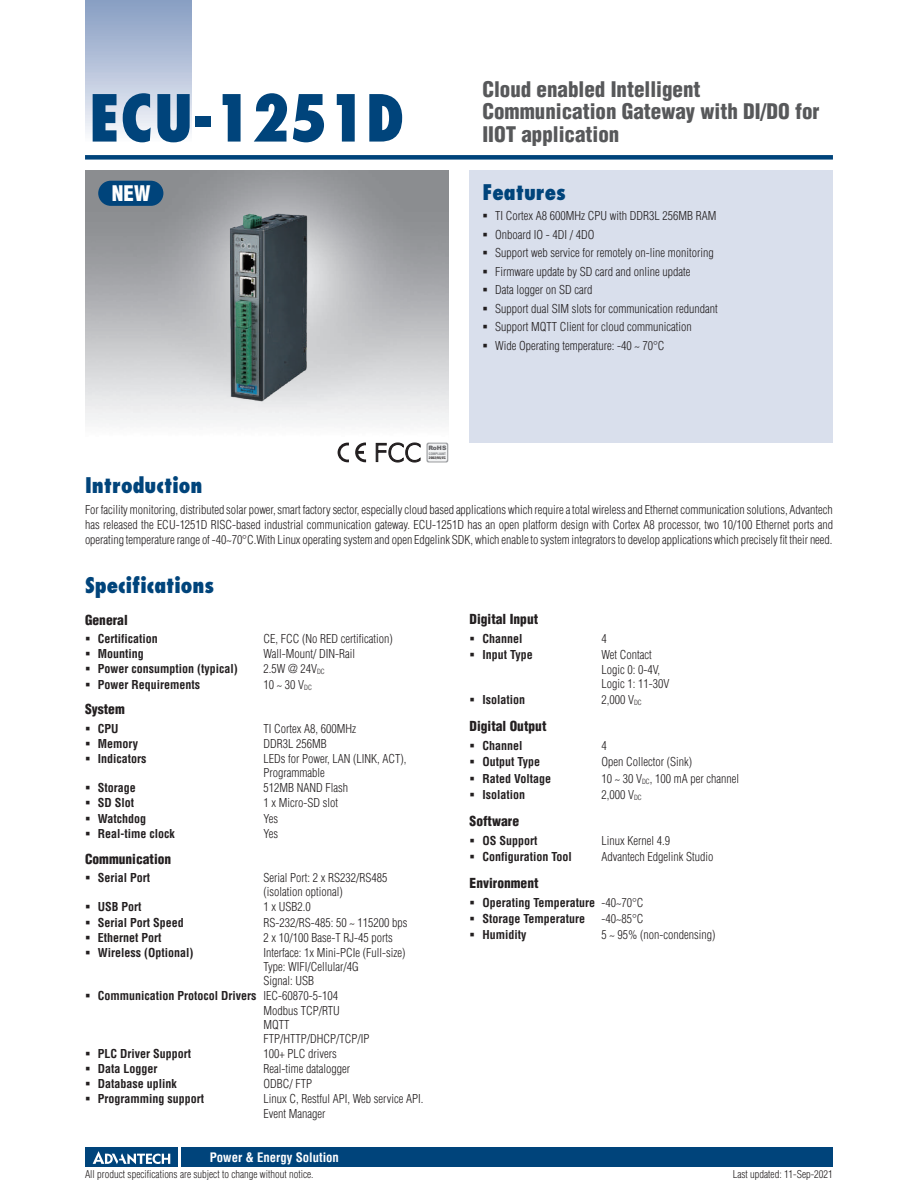
<style>
.page{position:relative;width:918px;height:1188px;background:#fff}
.page>*{position:absolute;margin:0;border:0;box-sizing:border-box;transform-origin:0 0}
.t1{font:800 condensed 63px "Futura";color:#00447b}
.t2{font:900 condensed 21px/22.5px "Helvetica";color:#57585a}
.t3{font:800 condensed 21px "Futura";color:#00447b}
.t4{font:900 condensed 21px "Helvetica";color:#fff}
.t5{font:900 condensed 13.5px "Helvetica";color:#231f20}
.t6{font:700 condensed 12.75px "Helvetica";color:#fff}
.t7{font:300 condensed 12px/18.5px "Helvetica";color:#231f20}
.t8{font:700 condensed 12px/16.4px "Helvetica";color:#231f20}
.t9{font:300 condensed 10.5px "Helvetica";color:#231f20}
.t10{font:900 6px "Arial";color:#636366}
.t11{font:700 condensed 3.3px "Helvetica";color:#231f20;scale:1.11 1}
.t12{font:700 condensed 3.3px "Helvetica";color:#76787b;scale:1.05 1}
.s1{font-weight:300}
</style>
<div class="page">
<div style="left:85px;top:155px;width:748px;height:5px;background:#00447b"></div>
<div style="left:85px;top:0;width:106px;height:143px;background:linear-gradient(to bottom,#849bc1,#f9fafc)"></div>
<div style="left:182px;top:1147px;width:651px;height:20px;background:#00447b"></div>
<div style="left:85px;top:1147px;width:93px;height:20px;background:#00447b"></div>
<svg style="left:93px;top:1151px;width:77px;height:13px"></svg>
<div style="left:470px;top:170px;width:363px;height:272px;background:#d9dfec"></div>
<img style="left:85px;top:170px;width:363px;height:254px">
<svg style="left:426px;top:443px;width:22px;height:20px"></svg>
<div style="left:428px;top:444px;width:19px;height:17px;background:#f2f3f4;border-radius:2px"></div>
<svg style="left:338px;top:443px;width:11px;height:19px"></svg>
<svg style="left:355px;top:442px;width:11px;height:21px"></svg>
<svg style="left:375px;top:442px;width:46px;height:21px"></svg>
<div style="left:98px;top:181px;width:65px;height:25px;background:#00447b;border-radius:13px"></div>
<img style="left:209px;top:199px;width:118px;height:215px">
<h1 class="t1" style="left:89px;top:79px;width:317px">ECU-1251D</h1>
<h2 class="t4" style="left:112px;top:180px;width:40px">NEW</h2>
<h2 class="t2" style="left:482px;top:78px;width:339px">Cloud enabled Intelligent<br>Communication Gateway with DI/DO for<br>IIOT application</h2>
<h2 class="t3" style="left:482px;top:179px;width:85px">Features</h2>
<p class="t7" style="left:495px;top:206px;width:224px">TI Cortex A8 600MHz CPU with DDR3L 256MB RAM Onboard IO - 4DI / 4DO<br>Support web service for remotely on-line monitoring Firmware update by SD card and online update<br>Data logger on SD card<br>Support dual SIM slots for communication redundant Support MQTT Client for cloud communication<br>Wide Operating temperature: -40 ~ 70°C</p>
<p class="t10" style="left:428px;top:444px;width:20px">RoHS</p>
<p class="t12" style="left:429px;top:452px;width:18px">COMPLIANT</p>
<p class="t11" style="left:429px;top:456px;width:17px">2002/95/EC</p>
<h2 class="t3" style="left:85px;top:472px;width:119px">Introduction</h2>
<p class="t7" style="left:85px;top:502px;width:750px;line-height:15px;text-align:justify">For facility monitoring, distributed solar power, smart factory sector, especially cloud based applications which require a total wireless and Ethernet communication solutions, Advantech has released the ECU-1251D RISC-based industrial communication gateway. ECU-1251D has an open platform design with Cortex A8 processor, two 10/100 Ethernet ports and operating temperature range of -40~70°C.With Linux operating system and open Edgelink SDK, which enable to system integrators to develop applications which precisely fit their need.</p>
<h2 class="t3" style="left:85px;top:572px;width:131px">Specifications</h2>
<p class="t5" style="left:85px;top:611px;width:44px">General</p>
<p class="t8" style="left:98px;top:631px;width:62px">Certification</p>
<p class="t7" style="left:264px;top:630px;width:131px">CE, FCC (No RED certification)</p>
<p class="t8" style="left:98px;top:646px;width:48px">Mounting</p>
<p class="t7" style="left:264px;top:645px;width:93px">Wall-Mount/ DIN-Rail</p>
<p class="t8" style="left:98px;top:661px;width:141px">Power consumption (typical)</p>
<p class="t7" style="left:264px;top:660px;width:63px">2.5W @ 24V<sub>DC</sub></p>
<p class="t8" style="left:98px;top:676px;width:104px">Power Requirements</p>
<p class="t7" style="left:264px;top:675px;width:50px">10 ~ 30 V<sub>DC</sub></p>
<p class="t5" style="left:85px;top:701px;width:41px">System</p>
<p class="t8" style="left:98px;top:720px;width:22px">CPU</p>
<p class="t7" style="left:264px;top:719px;width:94px">TI Cortex A8, 600MHz</p>
<p class="t8" style="left:98px;top:735px;width:42px">Memory</p>
<p class="t7" style="left:264px;top:734px;width:65px">DDR3L 256MB</p>
<p class="t8" style="left:98px;top:750px;width:50px">Indicators</p>
<p class="t7" style="left:264px;top:752px;width:145px;line-height:14.2px">LEDs for Power, LAN (LINK, ACT),<br>Programmable</p>
<p class="t8" style="left:98px;top:780px;width:40px">Storage</p>
<p class="t7" style="left:264px;top:779px;width:86px">512MB NAND Flash</p>
<p class="t8" style="left:98px;top:795px;width:38px">SD Slot</p>
<p class="t7" style="left:264px;top:794px;width:76px">1 x Micro-SD slot</p>
<p class="t8" style="left:98px;top:810px;width:50px">Watchdog</p>
<p class="t7" style="left:264px;top:809px;width:16px">Yes</p>
<p class="t8" style="left:98px;top:825px;width:78px">Real-time clock</p>
<p class="t7" style="left:264px;top:824px;width:16px">Yes</p>
<p class="t5" style="left:85px;top:850px;width:88px">Communication</p>
<p class="t8" style="left:98px;top:869px;width:54px">Serial Port</p>
<p class="t7" style="left:264px;top:871px;width:125px;line-height:14.2px">Serial Port: 2 x RS232/RS485 (isolation optional)</p>
<p class="t8" style="left:98px;top:899px;width:45px">USB Port</p>
<p class="t7" style="left:264px;top:898px;width:49px">1 x USB2.0</p>
<p class="t8" style="left:98px;top:914px;width:88px">Serial Port Speed</p>
<p class="t7" style="left:264px;top:913px;width:145px">RS-232/RS-485: 50 ~ 115200 bps</p>
<p class="t8" style="left:98px;top:929px;width:65px">Ethernet Port</p>
<p class="t7" style="left:264px;top:928px;width:131px">2 x 10/100 Base-T RJ-45 ports</p>
<p class="t8" style="left:98px;top:944px;width:97px">Wireless (Optional)</p>
<p class="t7" style="left:264px;top:943px;width:143px">Interface: 1x Mini-PCIe (Full-size)</p>
<p class="t7" style="left:264px;top:957px;width:97px">Type: WIFI/Cellular/4G</p>
<p class="t7" style="left:264px;top:972px;width:52px">Signal: USB</p>
<p class="t8" style="left:98px;top:988px;width:242px">Communication Protocol Drivers <span class="s1">IEC-60870-5-104</span></p>
<p class="t7" style="left:264px;top:1001px;width:78px">Modbus TCP/RTU</p>
<p class="t7" style="left:264px;top:1015px;width:27px">MQTT</p>
<p class="t7" style="left:264px;top:1029px;width:108px">FTP/HTTP/DHCP/TCP/IP</p>
<p class="t8" style="left:98px;top:1045px;width:95px">PLC Driver Support</p>
<p class="t7" style="left:264px;top:1044px;width:75px">100+ PLC drivers</p>
<p class="t8" style="left:98px;top:1061px;width:61px">Data Logger</p>
<p class="t7" style="left:264px;top:1060px;width:88px">Real-time datalogger</p>
<p class="t8" style="left:98px;top:1076px;width:80px">Database uplink</p>
<p class="t7" style="left:264px;top:1075px;width:50px">ODBC/ FTP</p>
<p class="t8" style="left:98px;top:1091px;width:108px">Programming support</p>
<p class="t7" style="left:264px;top:1092px;width:161px;line-height:14.2px">Linux C, Restful API, Web service API.<br>Event Manager</p>
<p class="t5" style="left:470px;top:611px;width:70px">Digital Input</p>
<p class="t8" style="left:482px;top:630px;width:42px">Channel</p>
<p class="t7" style="left:601px;top:629px;width:7px">4</p>
<p class="t8" style="left:482px;top:647px;width:52px">Input Type</p>
<p class="t7" style="left:601px;top:648px;width:69px;line-height:14.2px">Wet Contact<br>Logic 0: 0-4V,<br>Logic 1: 11-30V</p>
<p class="t8" style="left:482px;top:692px;width:44px">Isolation</p>
<p class="t7" style="left:601px;top:690px;width:42px">2,000 V<sub>DC</sub></p>
<p class="t5" style="left:470px;top:718px;width:78px">Digital Output</p>
<p class="t8" style="left:482px;top:737px;width:42px">Channel</p>
<p class="t7" style="left:601px;top:736px;width:7px">4</p>
<p class="t8" style="left:482px;top:754px;width:59px">Output Type</p>
<p class="t7" style="left:601px;top:752px;width:92px">Open Collector (Sink)</p>
<p class="t8" style="left:482px;top:770px;width:70px">Rated Voltage</p>
<p class="t7" style="left:601px;top:769px;width:139px">10 ~ 30 V<sub>DC</sub>, 100 mA per channel</p>
<p class="t8" style="left:482px;top:786px;width:44px">Isolation</p>
<p class="t7" style="left:601px;top:785px;width:42px">2,000 V<sub>DC</sub></p>
<p class="t5" style="left:470px;top:812px;width:51px">Software</p>
<p class="t8" style="left:482px;top:832px;width:57px">OS Support</p>
<p class="t7" style="left:601px;top:831px;width:70px">Linux Kernel 4.9</p>
<p class="t8" style="left:482px;top:848px;width:91px">Configuration Tool</p>
<p class="t7" style="left:601px;top:847px;width:113px">Advantech Edgelink Studio</p>
<p class="t5" style="left:470px;top:874px;width:70px">Environment</p>
<p class="t8" style="left:482px;top:894px;width:163px">Operating Temperature <span class="s1">-40~70°C<br></span>Storage Temperature</p>
<p class="t7" style="left:601px;top:909px;width:44px">-40~85°C</p>
<p class="t8" style="left:482px;top:927px;width:46px">Humidity</p>
<p class="t7" style="left:601px;top:926px;width:115px">5 ~ 95% (non-condensing)</p>
<p class="t6" style="left:210px;top:1149px;width:131px">Power &amp; Energy Solution</p>
<p class="t9" style="left:85px;top:1167px;width:230px">All product specifications are subject to change without notice.</p>
<p class="t9" style="left:733px;top:1167px;width:102px">Last updated: 11-Sep-2021</p>
</div>
